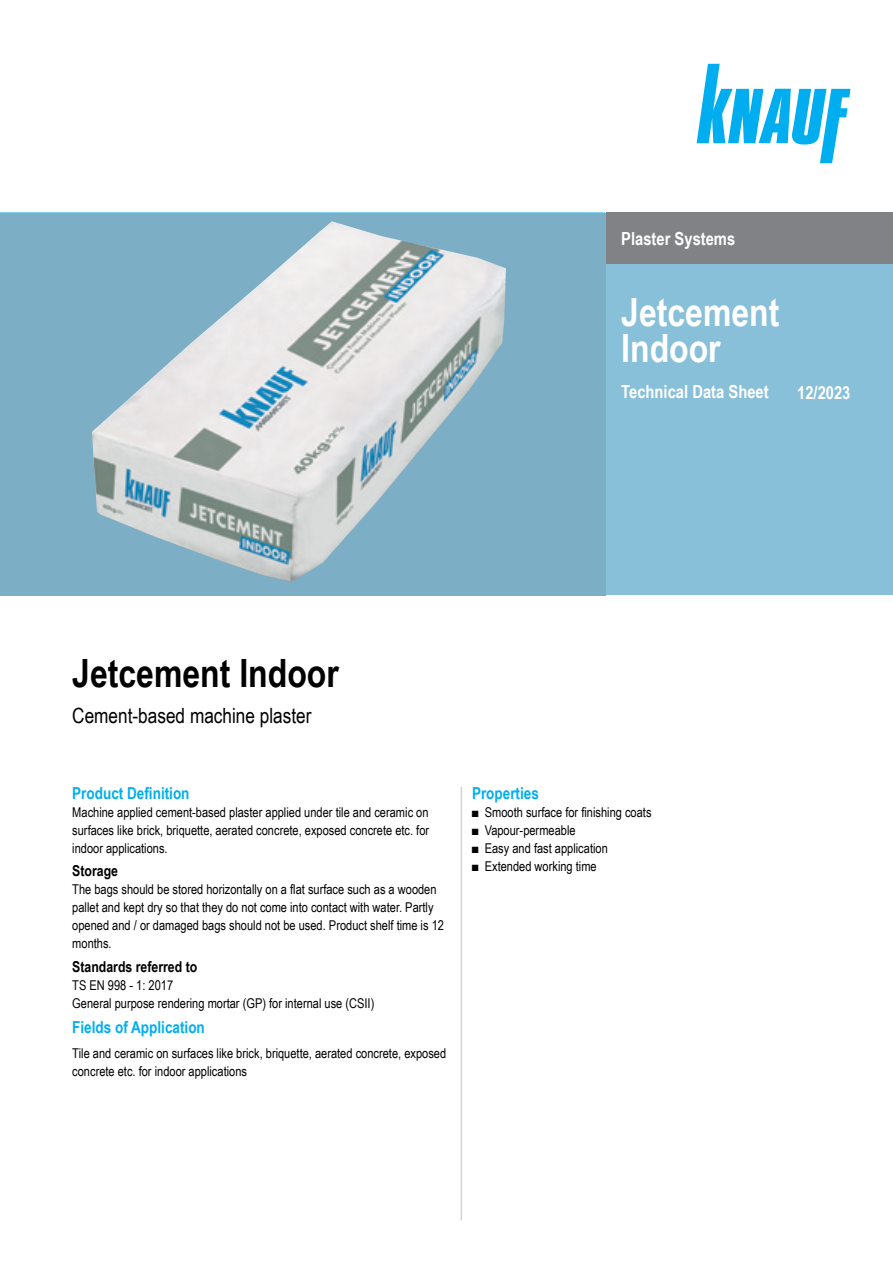
<style>
.page{position:relative;width:893px;height:1263px;background:#fff}
.page>*{position:absolute;margin:0;border:0;box-sizing:border-box;transform-origin:0 0}
.t1{font:700 39px "Arial Narrow";color:#000}
.t2{font:700 39px/36.5px "Arial Narrow";color:#fff}
.t3{font:21px "Arial Narrow";color:#000}
.t4{font:700 18px "Arial Narrow";color:#fff}
.t5{font:700 16.5px "Arial Narrow";color:#00aeef}
.t6{font:700 15px "Arial Narrow";color:#000}
.t7{font:13.5px/18px "Arial Narrow";color:#000}
</style>
<div class="page">
<div style="left:606px;top:213px;width:287px;height:382px;background:#89c0d9"></div>
<div style="left:606px;top:213px;width:287px;height:51px;background:#808285"></div>
<div style="left:0;top:213px;width:606px;height:382px;background:#7cafc6"></div>
<img style="left:92px;top:221px;width:414px;height:361px">
<svg style="left:697px;top:64px;width:153px;height:99px"></svg>
<hr style="left:461px;top:787px;width:1px;height:433px;background:#d1d3d4">
<h3 class="t4" style="left:621px;top:225px;width:116px">Plaster Systems</h3>
<h1 class="t2" style="left:621px;top:292px;width:160px">Jetcement<br>Indoor</h1>
<h3 class="t4" style="left:621px;top:378px;width:149px">Technical Data Sheet</h3>
<h3 class="t4" style="left:797px;top:379px;width:55px">12/2023</h3>
<h1 class="t1" style="left:72px;top:644px;width:268px">Jetcement Indoor</h1>
<h2 class="t3" style="left:72px;top:700px;width:241px">Cement-based machine plaster</h2>
<p class="t5" style="left:72px;top:780px;width:119px">Product Definition</p>
<p class="t7" style="left:72px;top:802px;width:358px;text-align:justify">Machine applied cement-based plaster applied under tile and ceramic on surfaces like brick, briquette, aerated concrete, exposed concrete etc. for indoor applications.</p>
<p class="t6" style="left:72px;top:859px;width:47px">Storage</p>
<p class="t7" style="left:72px;top:880px;width:373px">The bags should be stored horizontally on a flat surface such as a wooden pallet and kept dry so that they do not come into contact with water. Partly opened and / or damaged bags should not be used. Product shelf time is 12 months.</p>
<p class="t6" style="left:72px;top:955px;width:127px">Standards referred to</p>
<p class="t7" style="left:72px;top:975px;width:304px">TS EN 998 - 1: 2017<br>General purpose rendering mortar (GP) for internal use (CSII)</p>
<p class="t5" style="left:72px;top:1015px;width:134px">Fields of Application</p>
<p class="t7" style="left:72px;top:1043px;width:375px">Tile and ceramic on surfaces like brick, briquette, aerated concrete, exposed concrete etc. for indoor applications</p>
<p class="t5" style="left:472px;top:780px;width:68px">Properties</p>
<p class="t7" style="left:472px;top:802px;width:181px">■ Smooth surface for finishing coats</p>
<p class="t7" style="left:472px;top:820px;width:105px">■ Vapour-permeable</p>
<p class="t7" style="left:472px;top:838px;width:137px">■ Easy and fast application</p>
<p class="t7" style="left:472px;top:856px;width:126px">■ Extended working time</p>
</div>
